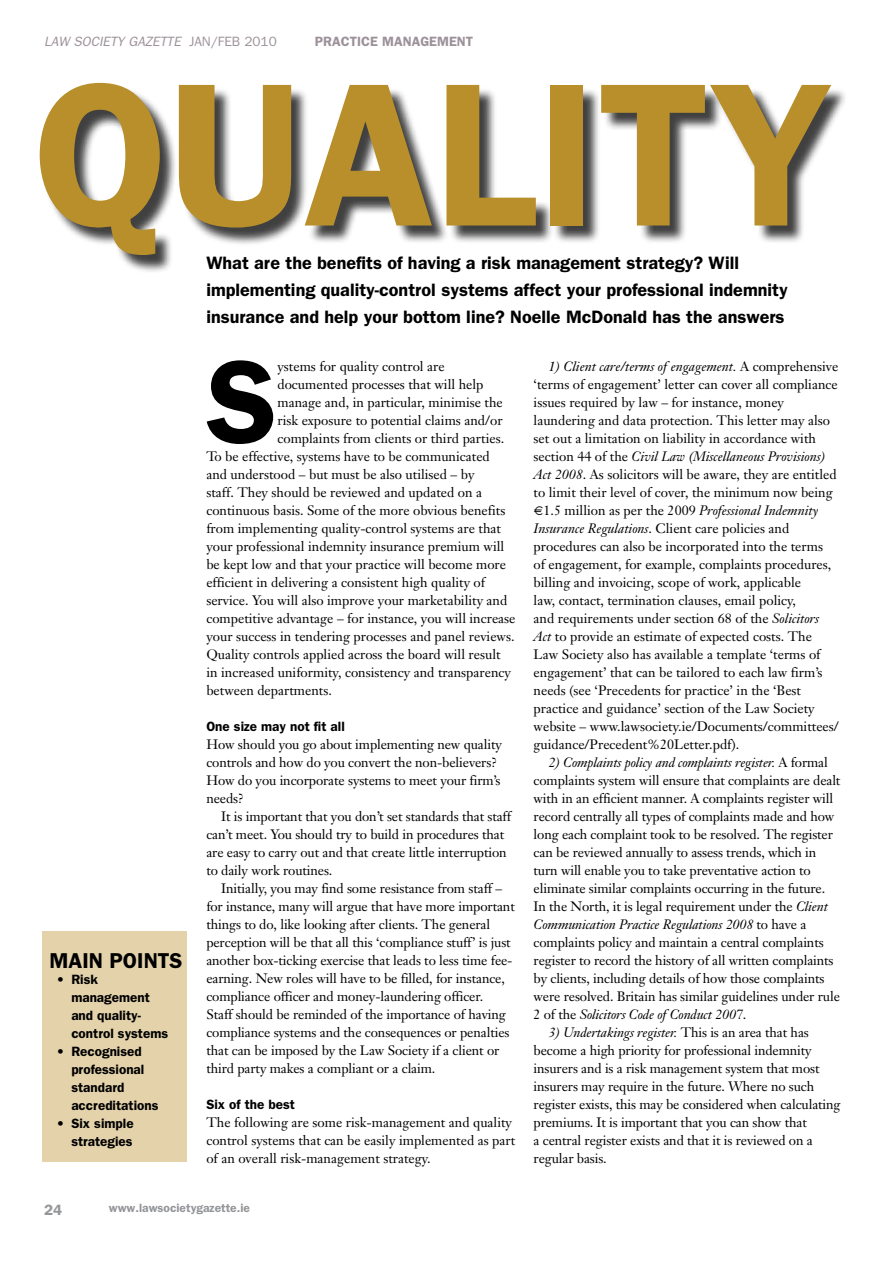
<style>
.page{position:relative;width:893px;height:1263px;background:#fff}
.page>*{position:absolute;margin:0;border:0;box-sizing:border-box;transform-origin:0 0}
.t1{font:600 204.9px "Franklin Gothic";color:#b88f2b}
.t2{font:600 118.5px "Franklin Gothic";color:#000}
.t3{font:600 21.6px "Franklin Gothic";color:#000}
.t4{font:600 18px/27px "Franklin Gothic";color:#000}
.t5{font:600 15px "Franklin Gothic";color:#939598}
.t6{font:13.5px/18px "Janson Text";color:#000}
.t7{font:600 13.5px/18px "Franklin Gothic";color:#000}
.t8{font:italic 13.5px "Franklin Gothic";color:#9c9199}
.t9{font:600 13.5px "Franklin Gothic";color:#9c9199}
.t10{font:600 12px "Franklin Gothic";color:#939598}
.s1{font-style:normal}
.s2{font-style:italic}
.s3{font-family:"Charcoal"}
</style>
<div class="page">
<div style="left:42px;top:85px;width:851px;height:320px;background:#000;opacity:.75"></div>
<div style="left:42px;top:932px;width:145px;height:230px;background:#e3d2aa"></div>
<p class="t8" style="left:44px;top:33px;width:234px">LAW SOCIETY GAZETTE <span class="s1">JAN/FEB 2010</span></p>
<p class="t9" style="left:315px;top:33px;width:160px">practice management</p>
<h1 class="t1" style="left:33px;top:34px;width:776px">quality</h1>
<h3 class="t4" style="left:206px;top:248px;width:583px">What are the benefits of having a risk management strategy? Will implementing quality-control systems affect your professional indemnity insurance and help your bottom line? Noelle McDonald has the answers</h3>
<h3 class="t3" style="left:50px;top:947px;width:135px">main points</h3>
<p class="t7" style="left:71px;top:970px;width:98px;text-indent:-15px">• Risk management and quality&shy;control systems</p>
<p class="t7" style="left:71px;top:1042px;width:89px;text-indent:-15px">• Recognised professional standard accreditations</p>
<p class="t7" style="left:56px;top:1114px;width:79px;text-align:right">• Six simple strategies</p>
<h2 class="t2" style="left:206px;top:332px;width:68px">S</h2>
<p class="t6" style="left:277px;top:357px;width:169px">ystems for quality control are</p>
<p class="t6" style="left:277px;top:375px;width:207px">documented processes that will help</p>
<p class="t6" style="left:277px;top:393px;width:227px">manage and, in particular, minimise the</p>
<p class="t6" style="left:277px;top:411px;width:227px">risk exposure to potential claims and/or</p>
<p class="t6" style="left:277px;top:429px;width:228px">complaints from clients or third parties.</p>
<p class="t6" style="left:206px;top:447px;width:285px">To be effective, systems have to be communicated</p>
<p class="t6" style="left:206px;top:465px;width:270px">and understood – but must be also utilised – by</p>
<p class="t6" style="left:206px;top:483px;width:277px">staff. They should be reviewed and updated on a</p>
<p class="t6" style="left:206px;top:501px;width:300px">continuous basis. Some of the more obvious benefits</p>
<p class="t6" style="left:206px;top:519px;width:296px">from implementing quality-control systems are that</p>
<p class="t6" style="left:206px;top:537px;width:299px">your professional indemnity insurance premium will</p>
<p class="t6" style="left:206px;top:555px;width:301px">be kept low and that your practice will become more</p>
<p class="t6" style="left:206px;top:573px;width:280px">efficient in delivering a consistent high quality of</p>
<p class="t6" style="left:206px;top:591px;width:303px">service. You will also improve your marketability and</p>
<p class="t6" style="left:206px;top:609px;width:311px">competitive advantage – for instance, you will increase</p>
<p class="t6" style="left:206px;top:627px;width:310px">your success in tendering processes and panel reviews.</p>
<p class="t6" style="left:206px;top:645px;width:296px">Quality controls applied across the board will result</p>
<p class="t6" style="left:206px;top:663px;width:306px">in increased uniformity, consistency and transparency</p>
<p class="t6" style="left:206px;top:681px;width:127px">between departments.</p>
<p class="t7" style="left:206px;top:717px;width:140px">One size may not fit all</p>
<p class="t6" style="left:206px;top:735px;width:297px">How should you go about implementing new quality controls and how do you convert the non-believers?<br>How do you incorporate systems to meet your firm’s needs?</p>
<p class="t6" style="left:206px;top:807px;width:306px;text-indent:15px">It is important that you don’t set standards that staff can’t meet. You should try to build in procedures that are easy to carry out and that create little interruption to daily work routines.</p>
<p class="t6" style="left:206px;top:879px;width:310px;text-indent:15px">Initially, you may find some resistance from staff – for instance, many will argue that have more important things to do, like looking after clients. The general perception will be that all this ‘compliance stuff’ is just another box-ticking exercise that leads to less time fee&shy;earning. New roles will have to be filled, for instance, compliance officer and money-laundering officer.<br>Staff should be reminded of the importance of having compliance systems and the consequences or penalties that can be imposed by the Law Society if a client or third party makes a compliant or a claim.</p>
<p class="t7" style="left:206px;top:1095px;width:90px">Six of the best</p>
<p class="t6" style="left:206px;top:1113px;width:310px">The following are some risk-management and quality control systems that can be easily implemented as part of an overall risk-management strategy.</p>
<p class="t5" style="left:44px;top:1200px;width:19px">24</p>
<p class="t10" style="left:109px;top:1201px;width:143px">www.lawsocietygazette.ie</p>
<p class="t6" style="left:534px;top:357px;width:307px;text-indent:15px"><span class="s2">1) Client care/terms of engagement.</span> A comprehensive ‘terms of engagement’ letter can cover all compliance issues required by law – for instance, money laundering and data protection. This letter may also set out a limitation on liability in accordance with section 44 of the <span class="s2">Civil Law (Miscellaneous Provisions)<br>Act 2008</span>. As solicitors will be aware, they are entitled to limit their level of cover, the minimum now being <span class="s3">€</span>1.5 million as per the 2009 <span class="s2">Professional Indemnity Insurance Regulations</span>. Client care policies and procedures can also be incorporated into the terms<br>of engagement, for example, complaints procedures, billing and invoicing, scope of work, applicable<br>law, contact, termination clauses, email policy,<br>and requirements under section 68 of the <span class="s2">Solicitors Act</span> to provide an estimate of expected costs. The Law Society also has available a template ‘terms of engagement’ that can be tailored to each law firm’s needs (see ‘Precedents for practice’ in the ‘Best practice and guidance’ section of the Law Society website – www.lawsociety.ie/Documents/committees/ guidance/Precedent%20Letter.pdf).</p>
<p class="t6" style="left:534px;top:753px;width:308px;text-indent:15px"><span class="s2">2) Complaints policy and complaints register.</span> A formal complaints system will ensure that complaints are dealt with in an efficient manner. A complaints register will record centrally all types of complaints made and how long each complaint took to be resolved. The register can be reviewed annually to assess trends, which in turn will enable you to take preventative action to eliminate similar complaints occurring in the future.<br>In the North, it is legal requirement under the <span class="s2">Client Communication Practice Regulations 2008</span> to have a complaints policy and maintain a central complaints register to record the history of all written complaints by clients, including details of how those complaints were resolved. Britain has similar guidelines under rule 2 of the <span class="s2">Solicitors Code of Conduct 2007</span>.</p>
<p class="t6" style="left:534px;top:1023px;width:309px;text-indent:15px"><span class="s2">3) Undertakings register.</span> This is an area that has become a high priority for professional indemnity insurers and is a risk management system that most insurers may require in the future. Where no such register exists, this may be considered when calculating premiums. It is important that you can show that<br>a central register exists and that it is reviewed on a regular basis.</p>
</div>
